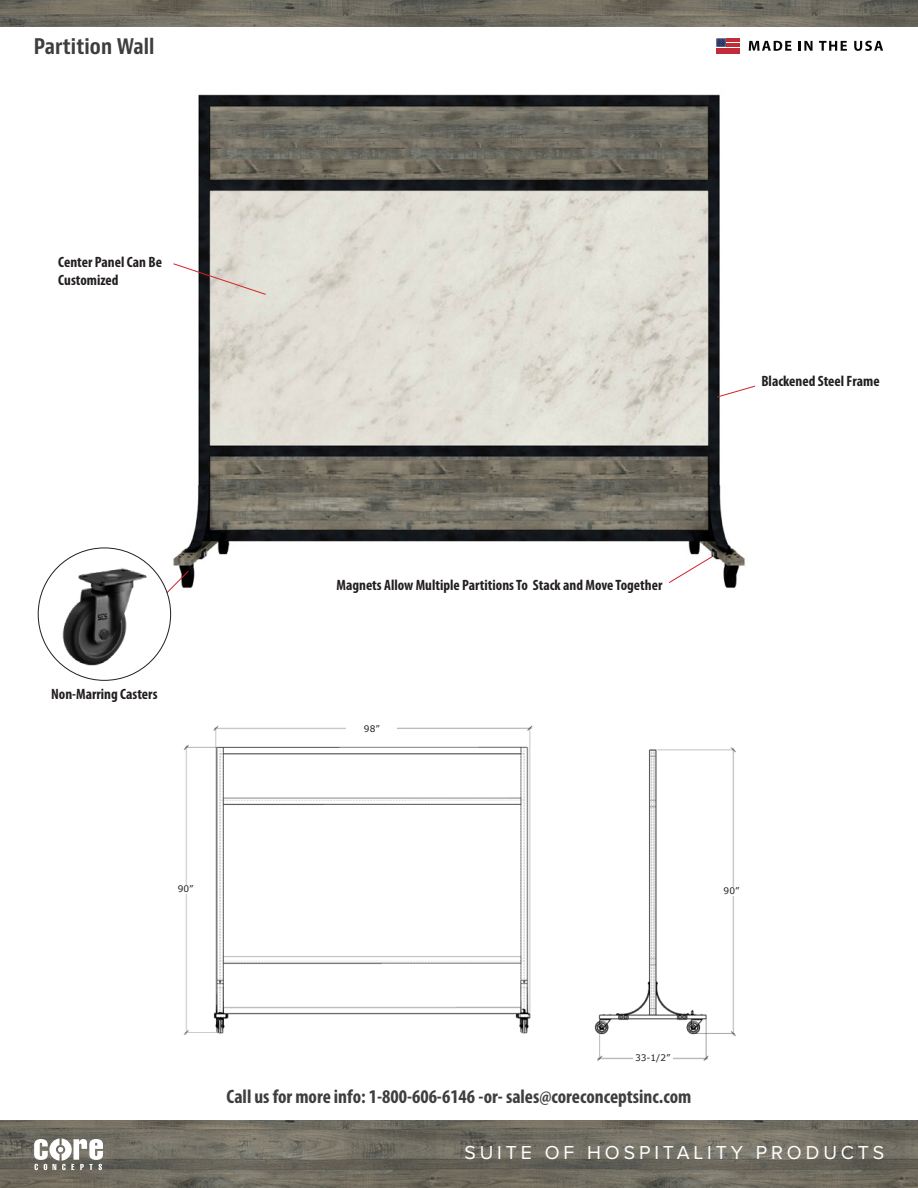
<style>
.page{position:relative;width:918px;height:1188px;background:#fff}
.page>*{position:absolute;margin:0;border:0;box-sizing:border-box;transform-origin:0 0}
.t1{font:700 condensed 21px "Bernino Sans";letter-spacing:.005em;color:#3e3e3f}
.t2{font:700 condensed 19.5px "Myriad Pro";color:#3e3e3f}
.t3{font:19.5px "Proxima Nova";letter-spacing:.2em;color:#fff}
.t4{font:700 condensed 15px/18px "Myriad Pro";color:#231f20}
.t5{font:9px "Verdana";color:#231f20}
</style>
<div class="page">
<img style="left:0;top:1120px;width:918px;height:68px">
<img style="left:0;top:0;width:918px;height:27px">
<svg style="left:749px;top:41px;width:42px;height:10px"></svg>
<svg style="left:799px;top:41px;width:14px;height:10px"></svg>
<svg style="left:819px;top:41px;width:28px;height:10px"></svg>
<svg style="left:854px;top:41px;width:29px;height:10px"></svg>
<svg style="left:716px;top:38px;width:23px;height:16px"></svg>
<svg style="left:34px;top:1138px;width:69px;height:32px"></svg>
<img style="left:167px;top:94px;width:578px;height:505px">
<img style="left:594px;top:747px;width:142px;height:314px">
<img style="left:183px;top:725px;width:350px;height:310px">
<div style="left:346px;top:725px;width:51px;height:11px;background:#fff"></div>
<div style="left:633px;top:1054px;width:40px;height:11px;background:#fff"></div>
<div style="left:164px;top:885px;width:43px;height:9px;background:#fff"></div>
<div style="left:710px;top:887px;width:43px;height:9px;background:#fff"></div>
<svg style="left:717px;top:386px;width:39px;height:12px"></svg>
<svg style="left:166px;top:570px;width:23px;height:23px"></svg>
<svg style="left:669px;top:555px;width:45px;height:28px"></svg>
<svg style="left:173px;top:263px;width:93px;height:32px"></svg>
<img style="left:56px;top:562px;width:97px;height:108px">
<p class="t1" style="left:34px;top:34px;width:122px">Partition Wall</p>
<p class="t4" style="left:58px;top:253px;width:105px">Center Panel Can Be<br>Customized</p>
<p class="t4" style="left:761px;top:372px;width:120px">Blackened Steel Frame</p>
<p class="t4" style="left:51px;top:686px;width:108px">Non-Marring Casters</p>
<p class="t4" style="left:336px;top:576px;width:327px">Magnets Allow Multiple Partitions To Stack and Move Together</p>
<p class="t5" style="left:364px;top:723px;width:17px">98”</p>
<p class="t5" style="left:178px;top:882px;width:17px">90”</p>
<p class="t5" style="left:724px;top:885px;width:17px">90”</p>
<p class="t5" style="left:635px;top:1051px;width:37px">33-1/2”</p>
<p class="t2" style="left:227px;top:1086px;width:466px">Call us for more info: 1-800-606-6146 -or- sales@coreconceptsinc.com</p>
<h2 class="t3" style="left:464px;top:1142px;width:421px">SUITE OF HOSPITALITY PRODUCTS</h2>
</div>
